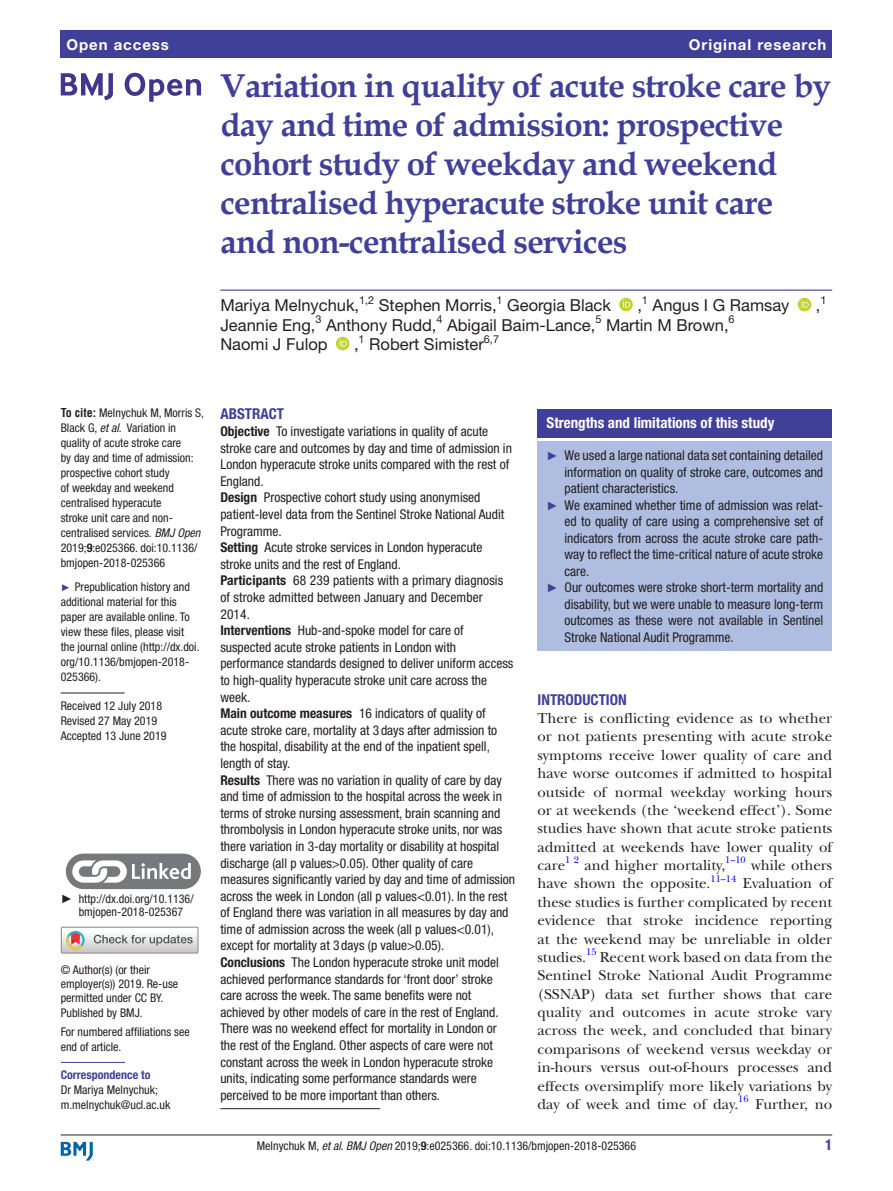
<style>
.page{position:relative;width:893px;height:1191px;background:#fff}
.page>*{position:absolute;margin:0;border:0;box-sizing:border-box;transform-origin:0 0}
.t1{font:700 33px/39px "Book Antiqua";letter-spacing:-.025em;color:#414099}
.t2{font:16.5px "Helvetica Neue LT Std";color:#231f20}
.t3{font:15px/18.3px "New Baskerville";color:#231f20;text-align:justify}
.t4{font:700 condensed 15px "Helvetica Neue LT Std";color:#fff}
.t5{font:700 15px "Helvetica Neue LT Std";letter-spacing:.065em;color:#fff}
.t6{font:700 condensed 15px "Helvetica Neue LT Std";color:#414099}
.t7{font:condensed 13.5px/16.6px "Helvetica Neue LT Std";color:#231f20}
.t8{font:condensed 12px/15px "Helvetica Neue LT Std";color:#231f20}
.t9{font:700 condensed 12px "Helvetica Neue LT Std";color:#414099}
.t10{font:10.95px "Helvetica Neue LT Std";color:#231f20}
.t11{font:9.9px "New Baskerville";color:#00f}
.s1{font-family:"Helvetica LT Std";font-weight:700}
.s2{font-style:italic}
.s3{font-weight:700}
.s4{font-family:"Arial";font-stretch:normal;font-size:9.75px;color:#414099}
.s5{font-family:"Arial";font-stretch:normal}
.s6{font-family:"Arial";font-stretch:normal;font-size:12px;color:#414099}
</style>
<div class="page">
<hr style="left:61px;top:1134px;width:771px;height:1px;background:#231f20">
<svg style="left:61px;top:1141px;width:32px;height:19px"></svg>
<div style="left:61px;top:31px;width:771px;height:27px;background:#414099"></div>
<hr style="left:220px;top:289px;width:612px;height:2px;background:#414099">
<svg style="left:619px;top:298px;width:14px;height:13px"></svg>
<svg style="left:798px;top:298px;width:13px;height:13px"></svg>
<svg style="left:336px;top:337px;width:13px;height:13px"></svg>
<hr style="left:61px;top:692px;width:64px;height:1px;background:#231f20">
<hr style="left:61px;top:1062px;width:64px;height:1px;background:#414099">
<svg style="left:61px;top:73px;width:52px;height:27px"></svg>
<svg style="left:125px;top:73px;width:76px;height:29px"></svg>
<div style="left:61px;top:926px;width:138px;height:27px;border:1px solid #969090"></div>
<svg style="left:61px;top:927px;width:137px;height:26px"></svg>
<div style="left:66px;top:853px;width:135px;height:36px;background:#76787b;border-radius:18px"></div>
<svg style="left:72px;top:860px;width:119px;height:22px"></svg>
<hr style="left:220px;top:1108px;width:160px;height:1px;background:#231f20">
<div style="left:538px;top:409px;width:294px;height:28px;background:#414099"></div>
<div style="left:538px;top:441px;width:294px;height:209px;background:#afbde1"></div>
<p class="t5" style="left:66px;top:35px;width:104px">Open access</p>
<p class="t5" style="left:689px;top:35px;width:139px">Original research</p>
<h1 class="t1" style="left:220px;top:66px;width:612px">Variation in quality of acute stroke care by day and time of admission: prospective cohort study of weekday and weekend centralised hyperacute stroke unit care and non-centralised services</h1>
<p class="t2" style="left:220px;top:296px;width:140px">Mariya Melnychuk,</p>
<p class="t10" style="left:359px;top:293px;width:17px">1,2</p>
<p class="t2" style="left:379px;top:296px;width:119px">Stephen Morris,</p>
<p class="t10" style="left:497px;top:293px;width:8px">1</p>
<p class="t2" style="left:507px;top:296px;width:105px">Georgia Black</p>
<p class="t2" style="left:637px;top:296px;width:6px">,</p>
<p class="t10" style="left:642px;top:293px;width:8px">1</p>
<p class="t2" style="left:653px;top:296px;width:138px">Angus I G Ramsay</p>
<p class="t2" style="left:816px;top:296px;width:6px">,</p>
<p class="t10" style="left:820px;top:293px;width:8px">1</p>
<p class="t2" style="left:220px;top:315px;width:97px">Jeannie Eng,</p>
<p class="t10" style="left:315px;top:313px;width:8px">3</p>
<p class="t2" style="left:326px;top:315px;width:112px">Anthony Rudd,</p>
<p class="t10" style="left:436px;top:313px;width:8px">4</p>
<p class="t2" style="left:447px;top:315px;width:150px">Abigail Baim-Lance,</p>
<p class="t10" style="left:595px;top:313px;width:8px">5</p>
<p class="t2" style="left:606px;top:315px;width:124px">Martin M Brown,</p>
<p class="t10" style="left:729px;top:313px;width:8px">6</p>
<p class="t2" style="left:220px;top:335px;width:109px">Naomi J Fulop</p>
<p class="t2" style="left:354px;top:335px;width:6px">,</p>
<p class="t10" style="left:359px;top:332px;width:8px">1</p>
<p class="t2" style="left:369px;top:335px;width:116px">Robert Simister</p>
<p class="t10" style="left:484px;top:332px;width:17px">6,7</p>
<p class="t8" style="left:61px;top:405px;width:145px"><span class="s1">To cite:</span> Melnychuk M, Morris S,<br>Black G, <span class="s2">et al</span>. Variation in quality of acute stroke care<br>by day and time of admission: prospective cohort study<br>of weekday and weekend centralised hyperacute<br>stroke unit care and non&shy;centralised services. <span class="s2">BMJ Open<br></span>2019;<span class="s3">9</span>:e025366. doi:10.1136/ bmjopen-2018-025366</p>
<p class="t8" style="left:61px;top:579px;width:140px"><span class="s4">►</span> Prepublication history and additional material for this paper are available online. To view these files, please visit the journal online (http://dx.doi. org/10.1136/bmjopen-2018-<br>025366).</p>
<p class="t8" style="left:61px;top:698px;width:107px">Received 12 July 2018<br>Revised 27 May 2019<br>Accepted 13 June 2019</p>
<p class="t8" style="left:79px;top:891px;width:116px;line-height:13.5px;text-indent:-18px"><span class="s5">►</span> http://dx.doi.org/10.1136/ bmjopen-2018-025367</p>
<p class="t8" style="left:61px;top:962px;width:119px;line-height:14.4px">© Author(s) (or their employer(s)) 2019. Re-use permitted under CC BY.<br>Published by BMJ.</p>
<p class="t8" style="left:61px;top:1024px;width:130px">For numbered affiliations see end of article.</p>
<p class="t9" style="left:61px;top:1067px;width:91px">Correspondence to</p>
<p class="t8" style="left:61px;top:1082px;width:111px">Dr Mariya Melnychuk; m.melnychuk@ucl.ac.uk</p>
<p class="t6" style="left:220px;top:405px;width:65px">Abstract</p>
<p class="t7" style="left:220px;top:423px;width:296px"><span class="s3">Objective</span> To investigate variations in quality of acute stroke care and outcomes by day and time of admission in London hyperacute stroke units compared with the rest of England.<br><span class="s3">Design</span> Prospective cohort study using anonymised patient-level data from the Sentinel Stroke National Audit Programme.<br><span class="s3">Setting</span> Acute stroke services in London hyperacute stroke units and the rest of England.<br><span class="s3">Participants</span> 68 239 patients with a primary diagnosis of stroke admitted between January and December 2014.<br><span class="s3">Interventions</span> Hub-and-spoke model for care of suspected acute stroke patients in London with performance standards designed to deliver uniform access to high-quality hyperacute stroke unit care across the week.<br><span class="s3">Main outcome measures</span> 16 indicators of quality of acute stroke care, mortality at 3 days after admission to the hospital, disability at the end of the inpatient spell, length of stay.<br><span class="s3">Results</span> There was no variation in quality of care by day and time of admission to the hospital across the week in terms of stroke nursing assessment, brain scanning and thrombolysis in London hyperacute stroke units, nor was there variation in 3-day mortality or disability at hospital discharge (all p values&gt;0.05). Other quality of care measures significantly varied by day and time of admission across the week in London (all p values&lt;0.01). In the rest of England there was variation in all measures by day and time of admission across the week (all p values&lt;0.01), except for mortality at 3 days (p value&gt;0.05).<br><span class="s3">Conclusions</span> The London hyperacute stroke unit model achieved performance standards for ‘front door’ stroke care across the week. The same benefits were not achieved by other models of care in the rest of England.<br>There was no weekend effect for mortality in London or the rest of the England. Other aspects of care were not constant across the week in London hyperacute stroke units, indicating some performance standards were perceived to be more important than others.</p>
<p class="t4" style="left:547px;top:414px;width:229px">Strengths and limitations of this study</p>
<p class="t7" style="left:547px;top:447px;width:278px"><span class="s6">►</span> We used a large national data set containing detailed</p>
<p class="t7" style="left:565px;top:463px;width:260px">information on quality of stroke care, outcomes and</p>
<p class="t7" style="left:565px;top:480px;width:115px">patient characteristics.</p>
<p class="t7" style="left:547px;top:496px;width:278px"><span class="s6">►</span> We examined whether time of admission was relat-</p>
<p class="t7" style="left:565px;top:513px;width:260px">ed to quality of care using a comprehensive set of</p>
<p class="t7" style="left:565px;top:529px;width:260px">indicators from across the acute stroke care path-</p>
<p class="t7" style="left:565px;top:546px;width:260px">way to reflect the time-critical nature of acute stroke</p>
<p class="t7" style="left:565px;top:562px;width:26px">care.</p>
<p class="t7" style="left:547px;top:579px;width:278px"><span class="s6">►</span> Our outcomes were stroke short-term mortality and</p>
<p class="t7" style="left:565px;top:595px;width:260px">disability, but we were unable to measure long-term</p>
<p class="t7" style="left:565px;top:612px;width:260px">outcomes as these were not available in Sentinel</p>
<p class="t7" style="left:565px;top:628px;width:171px">Stroke National Audit Programme.</p>
<p class="t6" style="left:538px;top:690px;width:91px">Introduction</p>
<p class="t3" style="left:538px;top:709px;width:296px">There is conflicting evidence as to whether or not patients presenting with acute stroke symptoms receive lower quality of care and have worse outcomes if admitted to hospital outside of normal weekday working hours or at weekends (the ‘weekend effect’). Some studies have shown that acute stroke patients admitted at weekends have lower quality of care</p>
<p class="t11" style="left:565px;top:854px;width:15px">1 2</p>
<p class="t3" style="left:584px;top:856px;width:142px">and higher mortality,</p>
<p class="t11" style="left:725px;top:854px;width:22px">1–10</p>
<p class="t3" style="left:751px;top:856px;width:83px">while others</p>
<p class="t3" style="left:538px;top:874px;width:174px">have shown the opposite.</p>
<p class="t11" style="left:710px;top:872px;width:27px">11–14</p>
<p class="t3" style="left:538px;top:874px;width:296px;text-indent:205px">Evaluation of these studies is further complicated by recent evidence that stroke incidence reporting at the weekend may be unreliable in older studies.</p>
<p class="t11" style="left:586px;top:946px;width:12px">15</p>
<p class="t3" style="left:538px;top:948px;width:296px;text-indent:62px">Recent work based on data from the Sentinel Stroke National Audit Programme (SSNAP) data set further shows that care quality and outcomes in acute stroke vary across the week, and concluded that binary comparisons of weekend versus weekday or in-hours versus out-of-hours processes and effects oversimplify more likely variations by day of week and time of day.</p>
<p class="t11" style="left:738px;top:1093px;width:12px">16</p>
<p class="t3" style="left:755px;top:1095px;width:78px">Further, no</p>
<p class="t8" style="left:257px;top:1137px;width:381px">Melnychuk M, <span class="s2">et al</span>. <span class="s2">BMJ Open</span> 2019;<span class="s3">9</span>:e025366. doi:10.1136/bmjopen-2018-025366</p>
<p class="t6" style="left:825px;top:1135px;width:9px">1</p>
</div>
